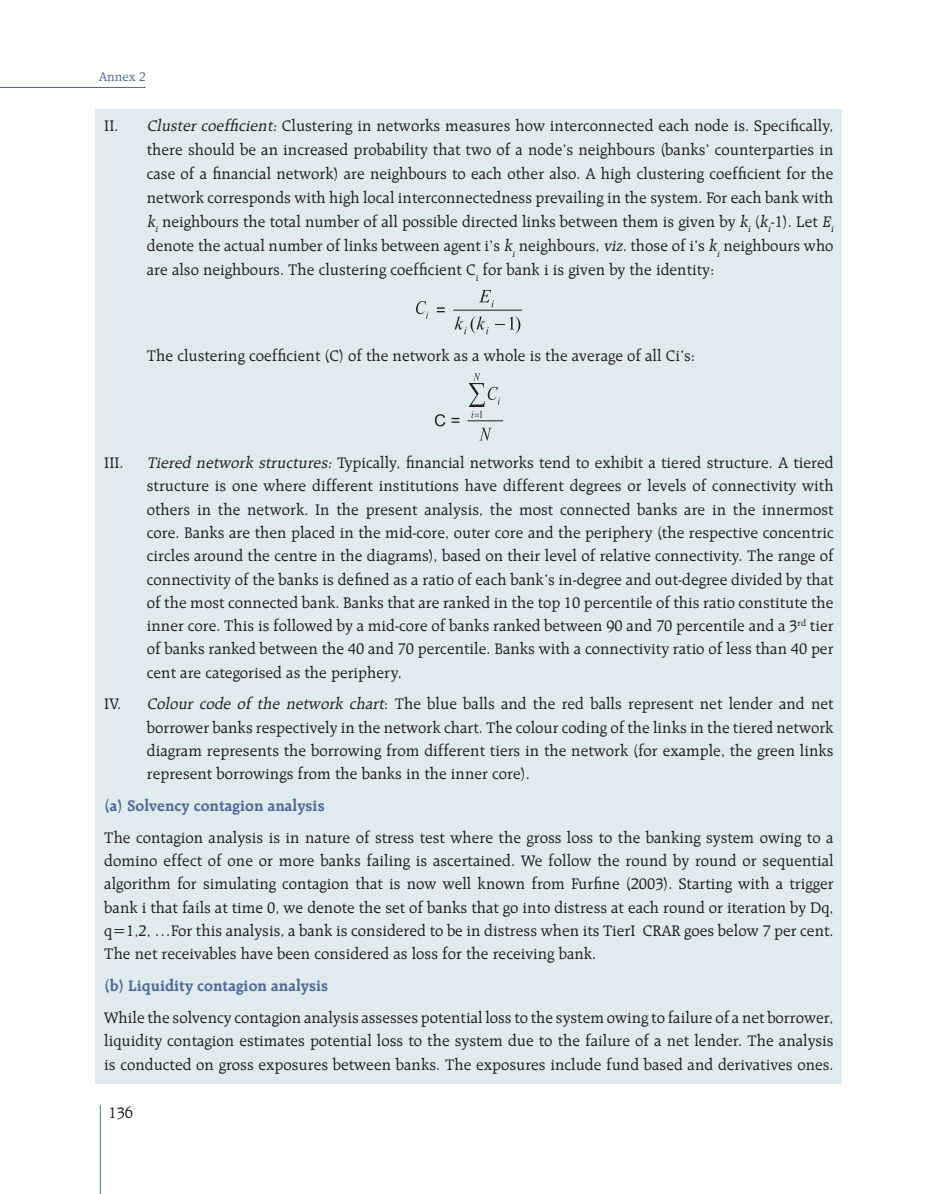
<style>
.page{position:relative;width:938px;height:1194px;background:#fff}
.page>*{position:absolute;margin:0;border:0;box-sizing:border-box;transform-origin:0 0}
.t1{font:16.5px/23.2px "Raleigh BT";color:#231f20;text-align:justify}
.t2{font:700 16.5px "Raleigh BT";color:#516a98}
.t3{font:13.5px "Raleigh BT";color:#516a98}
.s1{font-style:italic}
</style>
<div class="page">
<hr style="left:100px;top:1104px;width:1px;height:89px;background:#516a98">
<div style="left:96px;top:110px;width:746px;height:973px;background:#dfebee"></div>
<hr style="left:0;top:87px;width:146px;height:1px;background:#516a98">
<hr style="left:453px;top:310px;width:69px;height:1px;background:#231f20">
<svg style="left:437px;top:307px;width:8px;height:5px"></svg>
<svg style="left:455px;top:316px;width:65px;height:18px"></svg>
<svg style="left:479px;top:290px;width:15px;height:17px"></svg>
<svg style="left:416px;top:301px;width:12px;height:18px"></svg>
<hr style="left:467px;top:420px;width:36px;height:1px;background:#231f20">
<svg style="left:435px;top:414px;width:24px;height:12px"></svg>
<svg style="left:480px;top:427px;width:12px;height:13px"></svg>
<svg style="left:469px;top:373px;width:31px;height:45px"></svg>
<p class="t3" style="left:99px;top:69px;width:48px">Annex 2</p>
<p class="t1" style="left:147px;top:113px;width:690px;line-height:24px;text-align:left;text-indent:-43px">II. <span class="s1">Cluster coefficient:</span> Clustering in networks measures how interconnected each node is. Specifically, there should be an increased probability that two of a node’s neighbours (banks’ counterparties in case of a financial network) are neighbours to each other also. A high clustering coefficient for the network corresponds with high local interconnectedness prevailing in the system. For each bank with <span class="s1">k</span><sub>i</sub> neighbours the total number of all possible directed links between them is given by <span class="s1">k</span><sub>i</sub> (<span class="s1">k</span><sub>i</sub>-1). Let <span class="s1">E</span><sub>i </sub>denote the actual number of links between agent i’s <span class="s1">k</span><sub>i</sub> neighbours, <span class="s1">viz.</span>those of i’s <span class="s1">k</span><sub>i</sub> neighbours who are also neighbours. The clustering coefficient C<sub>i</sub> for bank i is given by the identity:</p>
<p class="t1" style="left:147px;top:344px;width:550px">The clustering coefficient (C) of the network as a whole is the average of all Ci’s:</p>
<p class="t1" style="left:104px;top:451px;width:21px">III.</p>
<p class="t1" style="left:147px;top:451px;width:688px"><span class="s1">Tiered network structures:</span> Typically, financial networks tend to exhibit a tiered structure. A tiered structure is one where different institutions have different degrees or levels of connectivity with others in the network. In the present analysis, the most connected banks are in the innermost core. Banks are then placed in the mid-core, outer core and the periphery (the respective concentric circles around the centre in the diagrams), based on their level of relative connectivity. The range of connectivity of the banks is defined as a ratio of each bank’s in-degree and out-degree divided by that of the most connected bank. Banks that are ranked in the top 10 percentile of this ratio constitute the inner core. This is followed by a mid-core of banks ranked between 90 and 70 percentile and a 3<sup>rd</sup> tier of banks ranked between the 40 and 70 percentile. Banks with a connectivity ratio of less than 40 per cent are categorised as the periphery.</p>
<p class="t1" style="left:147px;top:692px;width:688px;text-indent:-43px">IV. <span class="s1">Colour code of the network chart</span>: The blue balls and the red balls represent net lender and net borrower banks respectively in the network chart. The colour coding of the links in the tiered network diagram represents the borrowing from different tiers in the network (for example, the green links represent borrowings from the banks in the inner core).</p>
<p class="t2" style="left:104px;top:795px;width:222px">(a) Solvency contagion analysis</p>
<p class="t1" style="left:104px;top:825px;width:731px">The contagion analysis is in nature of stress test where the gross loss to the banking system owing to a domino effect of one or more banks failing is ascertained. We follow the round by round or sequential algorithm for simulating contagion that is now well known from Furfine (2003). Starting with a trigger bank i that fails at time 0, we denote the set of banks that go into distress at each round or iteration by Dq, q=1,2, …For this analysis, a bank is considered to be in distress when its TierI CRAR goes below 7 per cent.<br>The net receivables have been considered as loss for the receiving bank.</p>
<p class="t2" style="left:104px;top:975px;width:225px">(b) Liquidity contagion analysis</p>
<p class="t1" style="left:104px;top:1004px;width:731px;line-height:23.7px">While the solvency contagion analysis assesses potential loss to the system owing to failure of a net borrower, liquidity contagion estimates potential loss to the system due to the failure of a net lender. The analysis is conducted on gross exposures between banks. The exposures include fund based and derivatives ones.</p>
<p class="t1" style="left:108px;top:1100px;width:26px">136</p>
</div>
